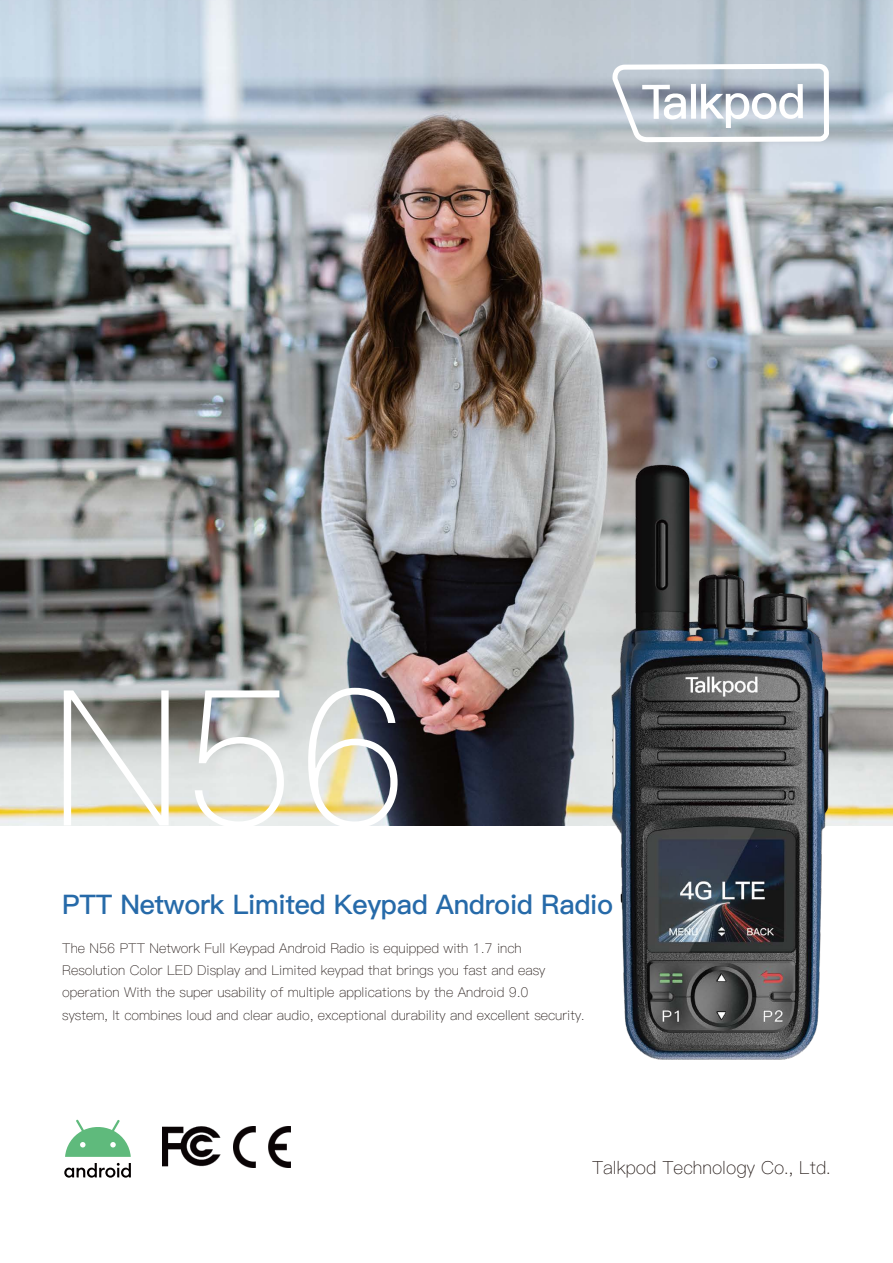
<style>
.page{position:relative;width:893px;height:1263px;background:#fff}
.page>*{position:absolute;margin:0;border:0;box-sizing:border-box;transform-origin:0 0}
.t1{font:189px "Ping Fang SC Light";color:#fff}
.t2{font:27px "Ping Fang SC Bold";letter-spacing:-.015em;color:#266aa9}
.t3{font:18px "Ping Fang SC Light";color:#221815}
.t4{font:13.5px/22.2px "Ping Fang SC Light";color:#221815}
</style>
<div class="page">
<img style="left:0;top:0;width:893px;height:825px">
<svg style="left:612px;top:64px;width:217px;height:78px"></svg>
<img style="left:234px;top:1126px;width:56px;height:41px">
<img style="left:163px;top:1126px;width:58px;height:41px">
<svg style="left:65px;top:1119px;width:66px;height:38px"></svg>
<svg style="left:64px;top:1163px;width:67px;height:15px"></svg>
<img style="left:605px;top:452px;width:238px;height:608px">
<h1 class="t1" style="left:50px;top:645px;width:361px">N56</h1>
<h2 class="t2" style="left:62px;top:888px;width:552px">PTT Network Limited Keypad Android Radio</h2>
<p class="t4" style="left:62px;top:937px;width:524px">The N56 PTT Network Full Keypad Android Radio is equipped with 1.7 inch Resolution Color LED Display and Limited keypad that brings you fast and easy operation With the super usability of multiple applications by the Android 9.0<br>system, It combines loud and clear audio, exceptional durability and excellent security.</p>
<h3 class="t3" style="left:592px;top:1157px;width:240px">Talkpod Technology Co., Ltd.</h3>
</div>
